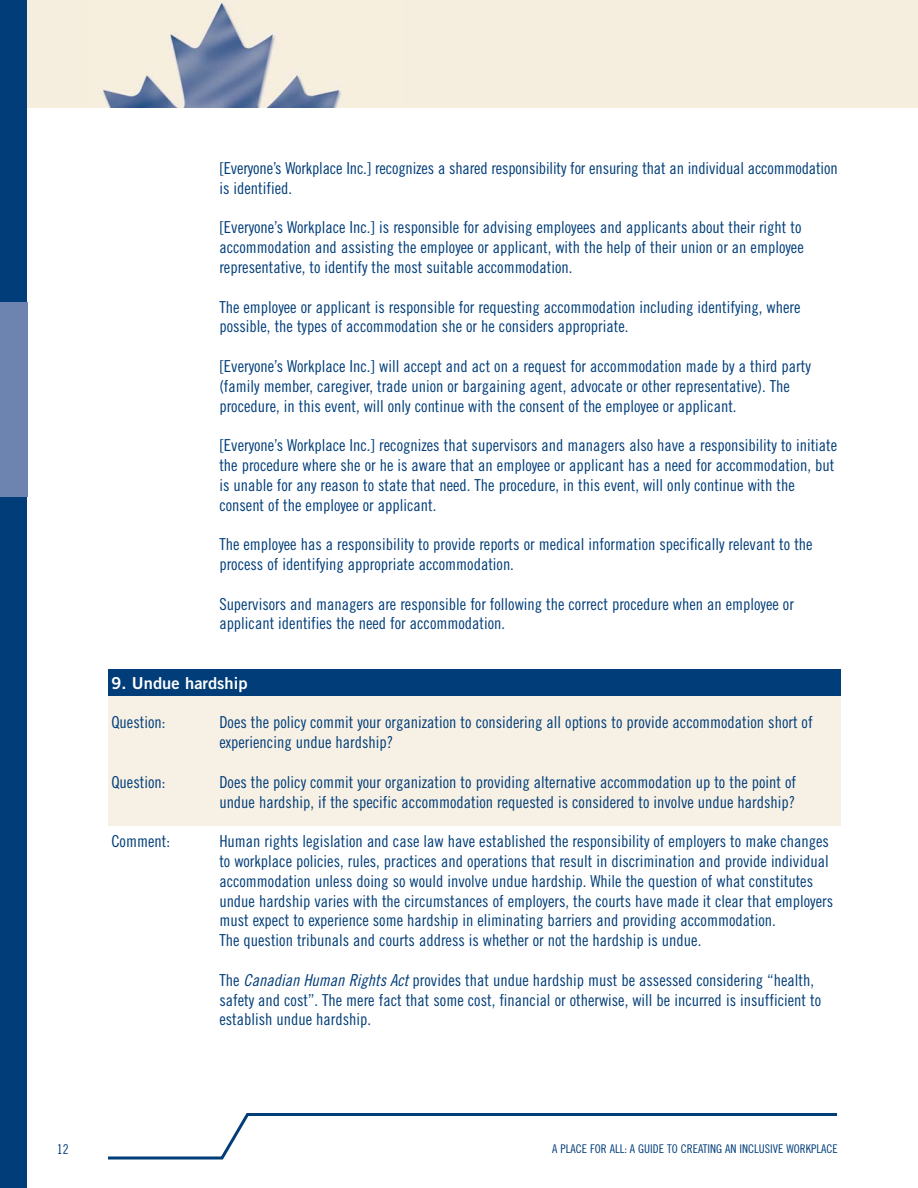
<style>
.page{position:relative;width:918px;height:1188px;background:#fff}
.page>*{position:absolute;margin:0;border:0;box-sizing:border-box;transform-origin:0 0}
.t1{font:16.5px/19.8px "Trade Gothic Cond Eighteen";color:#003d79}
.t2{font:16.5px "Trade Gothic Bold Two";color:#fff}
.t3{font:13.5px "Trade Gothic Cond Eighteen";color:#003d79}
.t4{font:12px "Trade Gothic Cond Eighteen";color:#003d79}
.s1{font-style:italic}
</style>
<div class="page">
<div style="left:108px;top:696px;width:732px;height:130px;background:#f7f0e4"></div>
<div style="left:108px;top:669px;width:732px;height:27px;background:#003d79"></div>
<div style="left:0;top:0;width:918px;height:108px;background:#f5eedf"></div>
<div style="left:0;top:0;width:27px;height:1188px;background:#003d79"></div>
<img style="left:99px;top:2px;width:242px;height:106px">
<svg style="left:108px;top:1113px;width:729px;height:47px"></svg>
<div style="left:0;top:302px;width:27px;height:195px;background:#6d83b0"></div>
<p class="t1" style="left:219px;top:159px;width:620px">[Everyone’s Workplace Inc.] recognizes a shared responsibility for ensuring that an individual accommodation is identified.</p>
<p class="t1" style="left:219px;top:219px;width:586px">[Everyone’s Workplace Inc.] is responsible for advising employees and applicants about their right to accommodation and assisting the employee or applicant, with the help of their union or an employee representative, to identify the most suitable accommodation.</p>
<p class="t1" style="left:219px;top:298px;width:583px">The employee or applicant is responsible for requesting accommodation including identifying, where possible, the types of accommodation she or he considers appropriate.</p>
<p class="t1" style="left:219px;top:357px;width:593px">[Everyone’s Workplace Inc.] will accept and act on a request for accommodation made by a third party (family member, caregiver, trade union or bargaining agent, advocate or other representative). The procedure, in this event, will only continue with the consent of the employee or applicant.</p>
<p class="t1" style="left:219px;top:437px;width:619px">[Everyone’s Workplace Inc.] recognizes that supervisors and managers also have a responsibility to initiate the procedure where she or he is aware that an employee or applicant has a need for accommodation, but is unable for any reason to state that need. The procedure, in this event, will only continue with the consent of the employee or applicant.</p>
<p class="t1" style="left:219px;top:536px;width:595px">The employee has a responsibility to provide reports or medical information specifically relevant to the process of identifying appropriate accommodation.</p>
<p class="t1" style="left:219px;top:595px;width:576px">Supervisors and managers are responsible for following the correct procedure when an employee or applicant identifies the need for accommodation.</p>
<p class="t2" style="left:111px;top:677px;width:138px">9. Undue hardship</p>
<p class="t1" style="left:111px;top:714px;width:56px">Question:</p>
<p class="t1" style="left:219px;top:714px;width:595px">Does the policy commit your organization to considering all options to provide accommodation short of experiencing undue hardship?</p>
<p class="t1" style="left:111px;top:773px;width:56px">Question:</p>
<p class="t1" style="left:219px;top:773px;width:578px">Does the policy commit your organization to providing alternative accommodation up to the point of undue hardship, if the specific accommodation requested is considered to involve undue hardship?</p>
<p class="t1" style="left:111px;top:833px;width:60px">Comment:</p>
<p class="t1" style="left:219px;top:833px;width:615px">Human rights legislation and case law have established the responsibility of employers to make changes to workplace policies, rules, practices and operations that result in discrimination and provide individual accommodation unless doing so would involve undue hardship. While the question of what constitutes undue hardship varies with the circumstances of employers, the courts have made it clear that employers must expect to experience some hardship in eliminating barriers and providing accommodation.<br>The question tribunals and courts address is whether or not the hardship is undue.</p>
<p class="t1" style="left:219px;top:971px;width:603px">The <span class="s1">Canadian Human Rights Act</span>provides that undue hardship must be assessed considering “health, safety and cost”. The mere fact that some cost, financial or otherwise, will be incurred is insufficient to establish undue hardship.</p>
<p class="t3" style="left:57px;top:1144px;width:13px">12</p>
<p class="t4" style="left:552px;top:1145px;width:287px">A PLACE FOR ALL: A GUIDE TO CREATING AN INCLUSIVE WORKPLACE</p>
</div>
